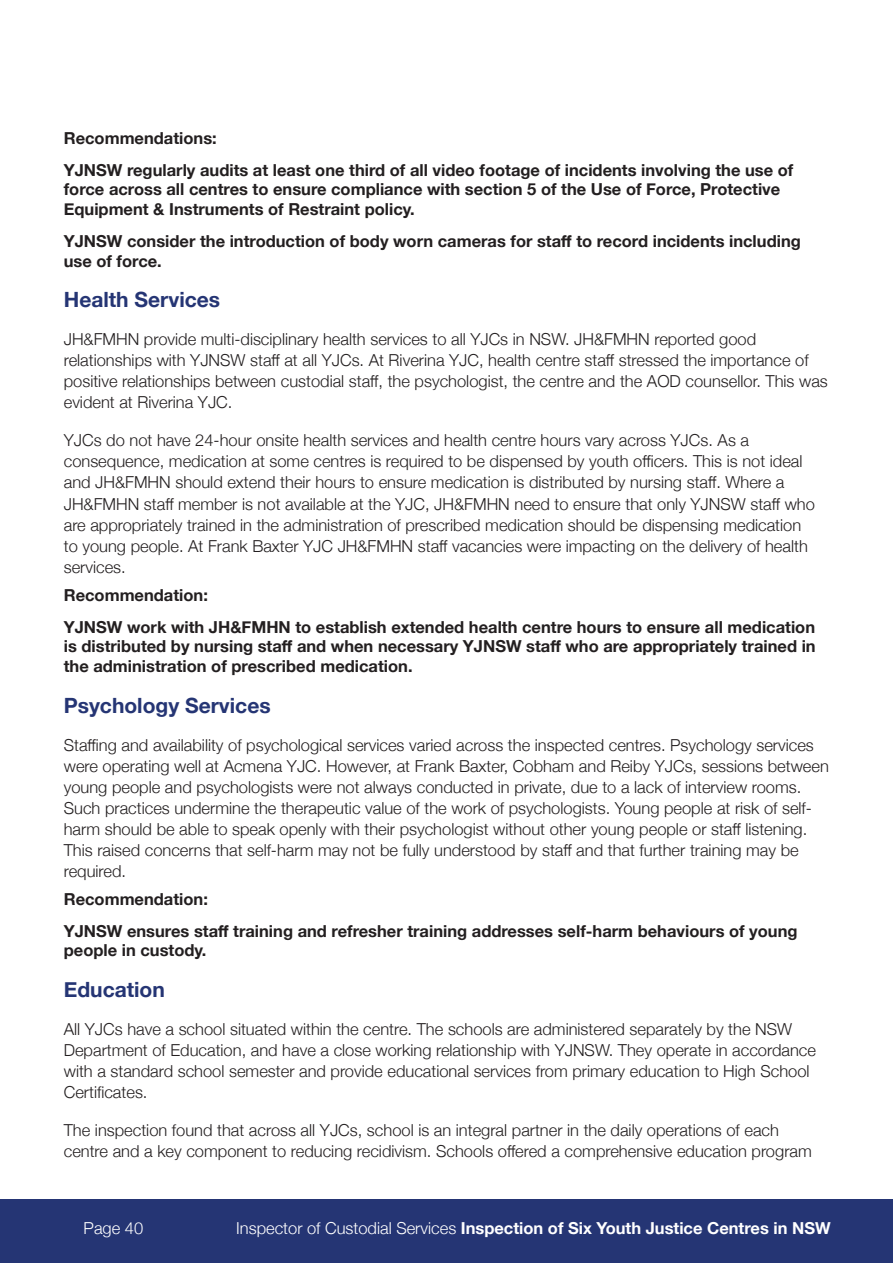
<style>
.page{position:relative;width:893px;height:1263px;background:#fff}
.page>*{position:absolute;margin:0;border:0;box-sizing:border-box;transform-origin:0 0}
.Heading_2{font:700 21px "Helvetica Neue";color:#253574}
.Body_Copy{font:300 16.5px/21px "Helvetica Neue";color:#231f20}
.Reccommendation_Styl{font:700 16.5px/19.5px "Helvetica Neue";color:#231f20}
.t1{font:700 16.5px "Helvetica Neue";color:#fff}
.t2{font:300 16.5px "Helvetica Neue";color:#fff}
.s1{font-weight:300}
</style>
<div class="page">
<div style="left:0;top:1199px;width:893px;height:64px;background:#253574"></div>
<p class="Reccommendation_Styl" style="left:64px;top:128px;width:155px">Recommendations:</p>
<p class="Reccommendation_Styl" style="left:64px;top:161px;width:731px">YJNSW regularly audits at least one third of all video footage of incidents involving the use of force across all centres to ensure compliance with section 5 of the Use of Force, Protective<br>Equipment &amp; Instruments of Restraint policy.</p>
<p class="Reccommendation_Styl" style="left:64px;top:232px;width:739px">YJNSW consider the introduction of body worn cameras for staff to record incidents including use of force.</p>
<p class="Heading_2" style="left:64px;top:283px;width:158px">Health Services</p>
<p class="Body_Copy" style="left:64px;top:328px;width:766px">JH&amp;FMHN provide multi-disciplinary health services to all YJCs in NSW. JH&amp;FMHN reported good relationships with YJNSW staff at all YJCs. At Riverina YJC, health centre staff stressed the importance of positive relationships between custodial staff, the psychologist, the centre and the AOD counsellor. This was evident at Riverina YJC.</p>
<p class="Body_Copy" style="left:64px;top:429px;width:753px">YJCs do not have 24-hour onsite health services and health centre hours vary across YJCs. As a consequence, medication at some centres is required to be dispensed by youth officers. This is not ideal and JH&amp;FMHN should extend their hours to ensure medication is distributed by nursing staff. Where a JH&amp;FMHN staff member is not available at the YJC, JH&amp;FMHN need to ensure that only YJNSW staff who are appropriately trained in the administration of prescribed medication should be dispensing medication to young people. At Frank Baxter YJC JH&amp;FMHN staff vacancies were impacting on the delivery of health services.</p>
<p class="Reccommendation_Styl" style="left:64px;top:585px;width:146px">Recommendation:</p>
<p class="Reccommendation_Styl" style="left:64px;top:617px;width:753px;text-align:justify">YJNSW work with JH&amp;FMHN to establish extended health centre hours to ensure all medication is distributed by nursing staff and when necessary YJNSW staff who are appropriately trained in the administration of prescribed medication.</p>
<p class="Heading_2" style="left:64px;top:688px;width:208px">Psychology Services</p>
<p class="Body_Copy" style="left:64px;top:733px;width:767px">Staffing and availability of psychological services varied across the inspected centres. Psychology services were operating well at Acmena YJC. However, at Frank Baxter, Cobham and Reiby YJCs, sessions between young people and psychologists were not always conducted in private, due to a lack of interview rooms.<br>Such practices undermine the therapeutic value of the work of psychologists. Young people at risk of self&shy;harm should be able to speak openly with their psychologist without other young people or staff listening.<br>This raised concerns that self-harm may not be fully understood by staff and that further training may be required.</p>
<p class="Reccommendation_Styl" style="left:64px;top:889px;width:146px">Recommendation:</p>
<p class="Reccommendation_Styl" style="left:64px;top:922px;width:735px">YJNSW ensures staff training and refresher training addresses self-harm behaviours of young people in custody.</p>
<p class="Heading_2" style="left:64px;top:973px;width:103px">Education</p>
<p class="Body_Copy" style="left:64px;top:1017px;width:754px">All YJCs have a school situated within the centre. The schools are administered separately by the NSW Department of Education, and have a close working relationship with YJNSW. They operate in accordance with a standard school semester and provide educational services from primary education to High School Certificates.</p>
<p class="Body_Copy" style="left:64px;top:1118px;width:749px">The inspection found that across all YJCs, school is an integral partner in the daily operations of each centre and a key component to reducing recidivism. Schools offered a comprehensive education program</p>
<p class="t2" style="left:84px;top:1215px;width:61px">Page 40</p>
<p class="t1" style="left:236px;top:1215px;width:596px"><span class="s1">Inspector of Custodial Services</span> Inspection of Six Youth Justice Centres in NSW</p>
</div>
